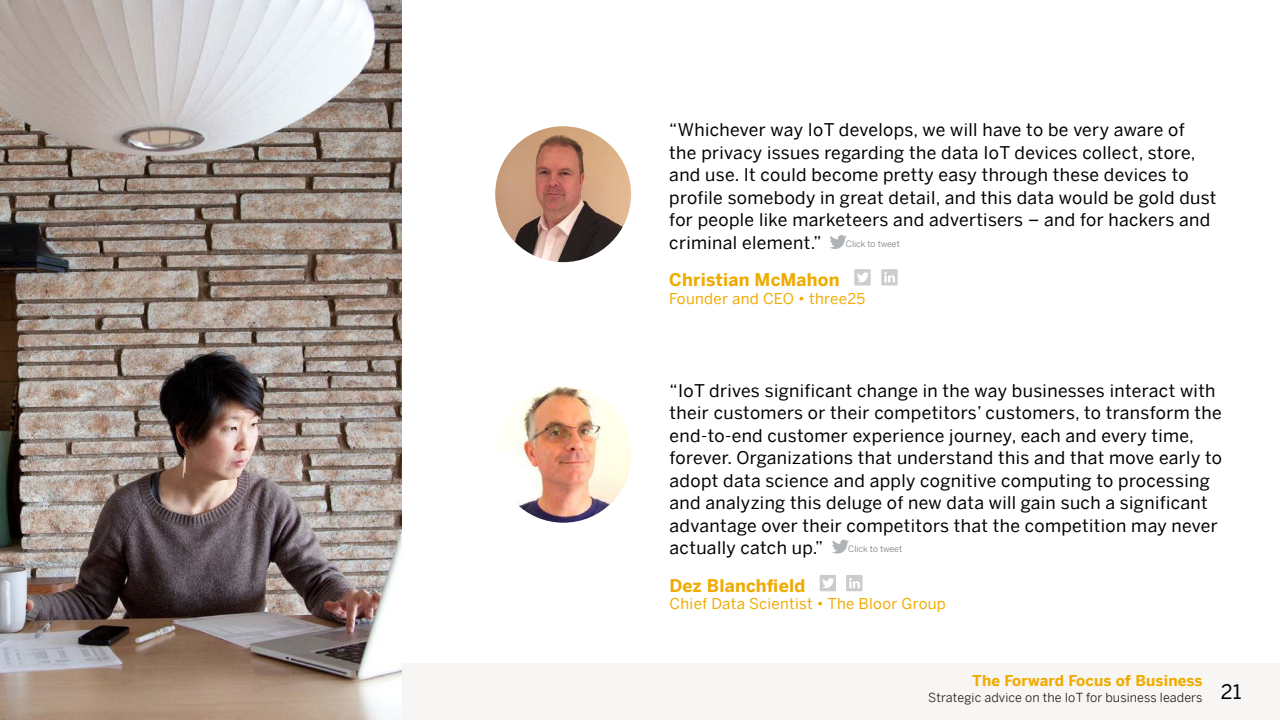
<style>
.page{position:relative;width:1280px;height:720px;background:#fff}
.page>*{position:absolute;margin:0;border:0;box-sizing:border-box;transform-origin:0 0}
.t1{font:20px "Benton Sans";color:#000}
.t2{font:17.5px/22.5px "Benton Sans";letter-spacing:.02em;color:#000}
.t3{font:700 17.5px "Benton Sans";letter-spacing:.01em;color:#efab00}
.t4{font:15px "Benton Sans";letter-spacing:.02em;color:#efab00}
.t5{font:700 15px "Benton Sans";letter-spacing:.01em;color:#efab00}
.t6{font:12.5px "Benton Sans";letter-spacing:.01em;color:#27211f}
.t7{font:8.75px "Benton Sans";color:#7f7f7f}
</style>
<div class="page">
<div style="left:401px;top:664px;width:879px;height:56px;background:#f7f6f5"></div>
<img style="left:495px;top:126px;width:136px;height:136px;border-radius:68px">
<img style="left:830px;top:235px;width:17px;height:14px">
<img style="left:495px;top:387px;width:136px;height:136px;border-radius:68px">
<svg style="left:820px;top:575px;width:16px;height:16px"></svg>
<img style="left:832px;top:540px;width:17px;height:14px">
<img style="left:0;top:0;width:401px;height:720px">
<svg style="left:854px;top:269px;width:17px;height:16px"></svg>
<svg style="left:881px;top:269px;width:17px;height:16px"></svg>
<svg style="left:846px;top:575px;width:17px;height:16px"></svg>
<p class="t2" style="left:669px;top:120px;width:549px">“Whichever way IoT develops, we will have to be very aware of<br>the privacy issues regarding the data IoT devices collect, store, and use. It could become pretty easy through these devices to profile somebody in great detail, and this data would be gold dust for people like marketeers and advertisers – and for hackers and criminal element.”</p>
<p class="t3" style="left:669px;top:273px;width:172px">Christian McMahon</p>
<p class="t4" style="left:669px;top:292px;width:198px">Founder and CEO ï three25</p>
<p class="t7" style="left:846px;top:241px;width:55px">Click to tweet</p>
<p class="t2" style="left:670px;top:380px;width:554px">“IoT drives significant change in the way businesses interact with their customers or their competitors’ customers, to transform the end-to-end customer experience journey, each and every time, forever. Organizations that understand this and that move early to adopt data science and apply cognitive computing to processing and analyzing this deluge of new data will gain such a significant advantage over their competitors that the competition may never actually catch up.”</p>
<p class="t3" style="left:670px;top:570px;width:137px">Dez Blanchfield</p>
<p class="t4" style="left:670px;top:597px;width:278px">Chief Data Scientist ï The Bloor Group</p>
<p class="t7" style="left:848px;top:545px;width:55px">Click to tweet</p>
<p class="t5" style="left:972px;top:674px;width:232px">The Forward Focus of Business</p>
<p class="t6" style="left:928px;top:693px;width:276px">Strategic advice on the IoT for business leaders</p>
<p class="t1" style="left:1221px;top:683px;width:22px">21</p>
</div>
